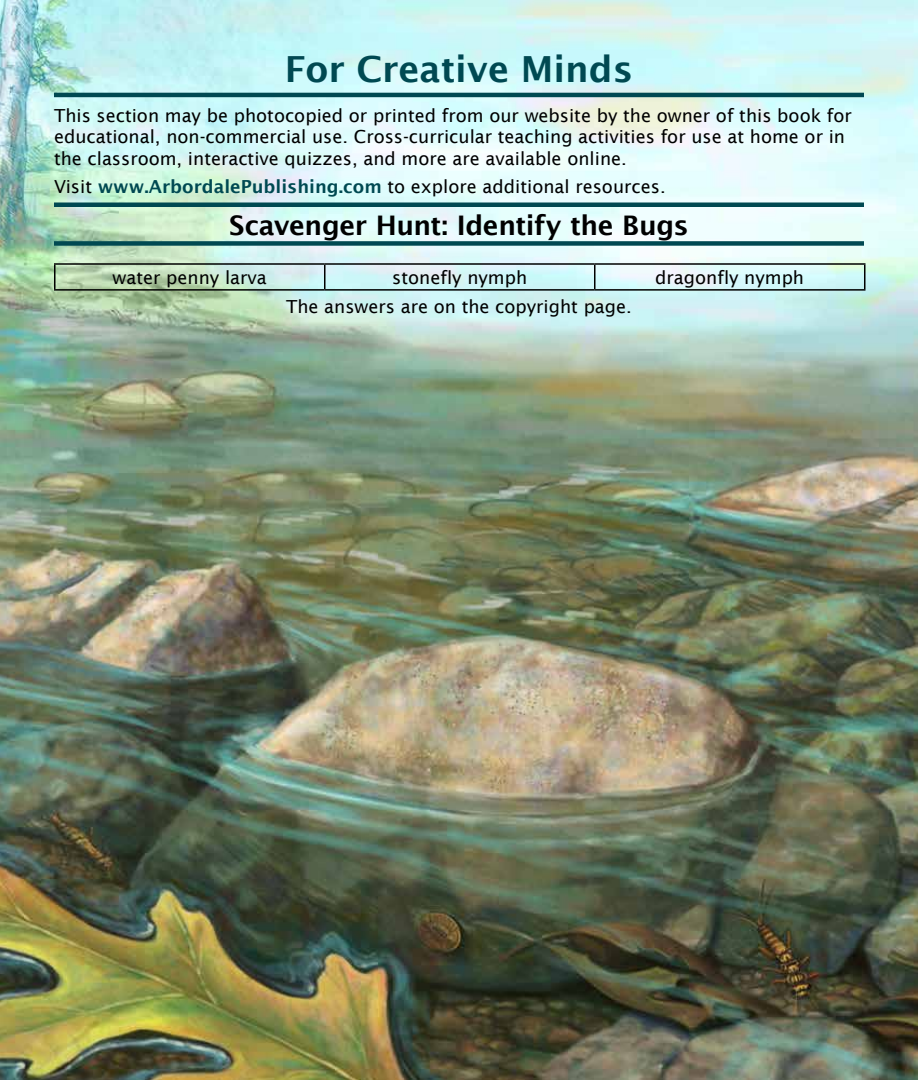
<style>
.page{position:relative;width:918px;height:1080px;background:#fff}
.page>*{position:absolute;margin:0;border:0;box-sizing:border-box;transform-origin:0 0}
.t1{font:600 36px "Lucida Sans";color:#004952}
.t2{font:600 27px "Lucida Sans";letter-spacing:-.015em;color:#000}
.t3{font:18px/21.6px "Lucida Sans";color:#000}
.s1{font-weight:600;color:#004952}
</style>
<div class="page">
<img style="left:0;top:0;width:918px;height:1080px">
<hr style="left:54px;top:93px;width:810px;height:4px;background:#004952">
<div style="left:54px;top:241px;width:810px;height:5px;background:#004952"></div>
<div style="left:54px;top:202px;width:810px;height:5px;background:#004952"></div>
<hr style="left:54px;top:263px;width:271px;height:2px;background:#000">
<hr style="left:54px;top:265px;width:2px;height:24px;background:#000">
<hr style="left:325px;top:263px;width:270px;height:2px;background:#000">
<hr style="left:324px;top:265px;width:2px;height:24px;background:#000">
<hr style="left:595px;top:263px;width:271px;height:2px;background:#000">
<hr style="left:594px;top:265px;width:2px;height:24px;background:#000">
<hr style="left:864px;top:265px;width:2px;height:24px;background:#000">
<hr style="left:54px;top:289px;width:271px;height:2px;background:#000">
<hr style="left:325px;top:289px;width:270px;height:2px;background:#000">
<hr style="left:595px;top:289px;width:271px;height:2px;background:#000">
<h1 class="t1" style="left:285px;top:48px;width:350px">For Creative Minds</h1>
<p class="t3" style="left:54px;top:105px;width:799px">This section may be photocopied or printed from our website by the owner of this book for educational, non-commercial use. Cross-curricular teaching activities for use at home or in the classroom, interactive quizzes, and more are available online.</p>
<p class="t3" style="left:54px;top:176px;width:613px">Visit <span class="s1">www.ArbordalePublishing.com</span> to explore additional resources.</p>
<h2 class="t2" style="left:229px;top:209px;width:461px">Scavenger Hunt: Identify the Bugs</h2>
<p class="t3" style="left:113px;top:267px;width:156px">water penny larva</p>
<p class="t3" style="left:392px;top:267px;width:136px">stonefly nymph</p>
<p class="t3" style="left:655px;top:267px;width:150px">dragonfly nymph</p>
<p class="t3" style="left:286px;top:296px;width:347px">The answers are on the copyright page.</p>
</div>
